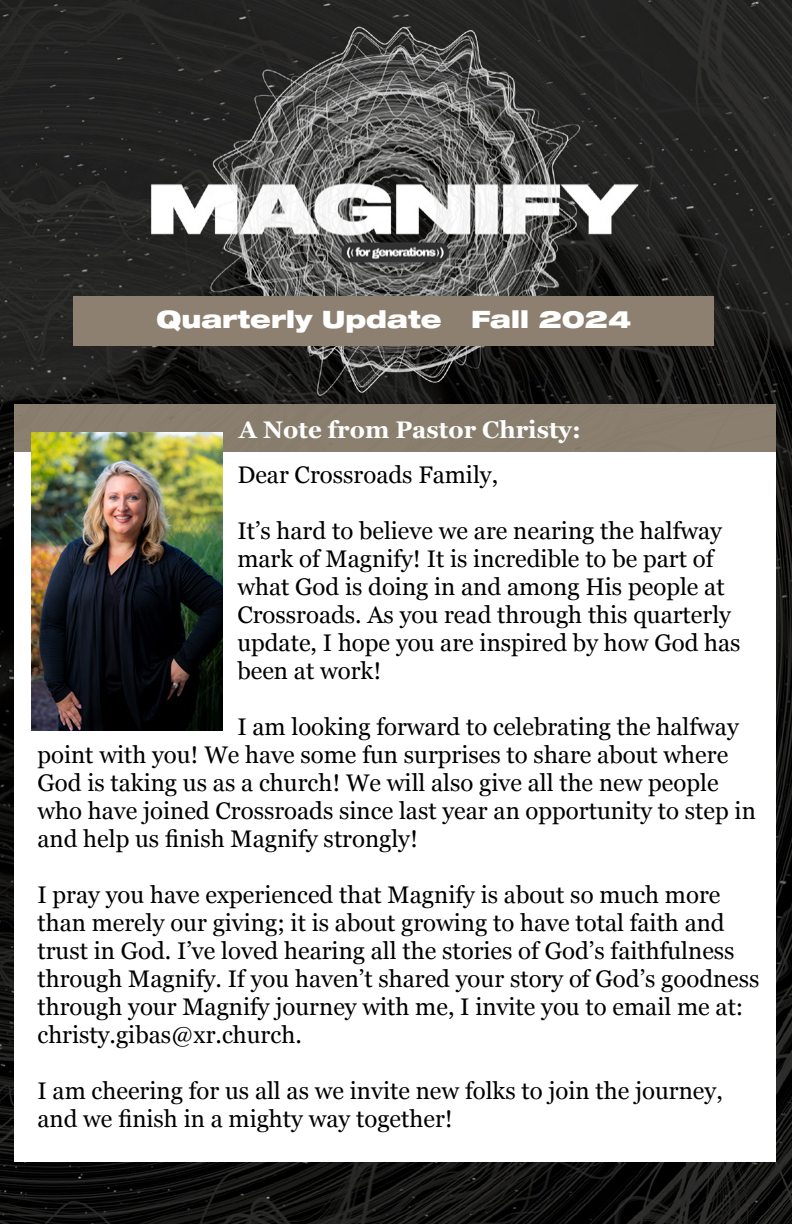
<style>
.page{position:relative;width:792px;height:1224px;background:#fff}
.page>*{position:absolute;margin:0;border:0;box-sizing:border-box;transform-origin:0 0}
.t1{font:24px/28px "Georgia";color:#000}
.t2{font:900 expanded 24px "Helvetica Neue LT Std";color:#fff}
.t3{font:700 24px "Georgia";color:#fff}
</style>
<div class="page">
<img style="left:0;top:0;width:792px;height:1224px">
<img style="left:13px;top:0;width:764px;height:424px">
<div style="left:74px;top:296px;width:640px;height:49px;background:#8d8070"></div>
<div style="left:14px;top:422px;width:762px;height:740px;background:#fff"></div>
<div style="left:14px;top:404px;width:762px;height:48px;background:#8a7f6f"></div>
<img style="left:31px;top:432px;width:192px;height:298px">
<p class="t2" style="left:157px;top:304px;width:476px">Quarterly Update Fall 2024</p>
<p class="t3" style="left:239px;top:412px;width:344px">A Note from Pastor Christy:</p>
<p class="t1" style="left:237px;top:460px;width:262px">Dear Crossroads Family,</p>
<p class="t1" style="left:237px;top:516px;width:505px">It’s hard to believe we are nearing the halfway mark of Magnify! It is incredible to be part of what God is doing in and among His people at Crossroads. As you read through this quarterly update, I hope you are inspired by how God has been at work!</p>
<p class="t1" style="left:37px;top:712px;width:720px;text-indent:200px">I am looking forward to celebrating the halfway point with you! We have some fun surprises to share about where God is taking us as a church! We will also give all the new people who have joined Crossroads since last year an opportunity to step in and help us finish Magnify strongly!</p>
<p class="t1" style="left:37px;top:880px;width:724px">I pray you have experienced that Magnify is about so much more than merely our giving; it is about growing to have total faith and trust in God. I’ve loved hearing all the stories of God’s faithfulness through Magnify. If you haven’t shared your story of God’s goodness through your Magnify journey with me, I invite you to email me at: christy.gibas@xr.church.</p>
<p class="t1" style="left:37px;top:1076px;width:687px">I am cheering for us all as we invite new folks to join the journey, and we finish in a mighty way together!</p>
</div>
